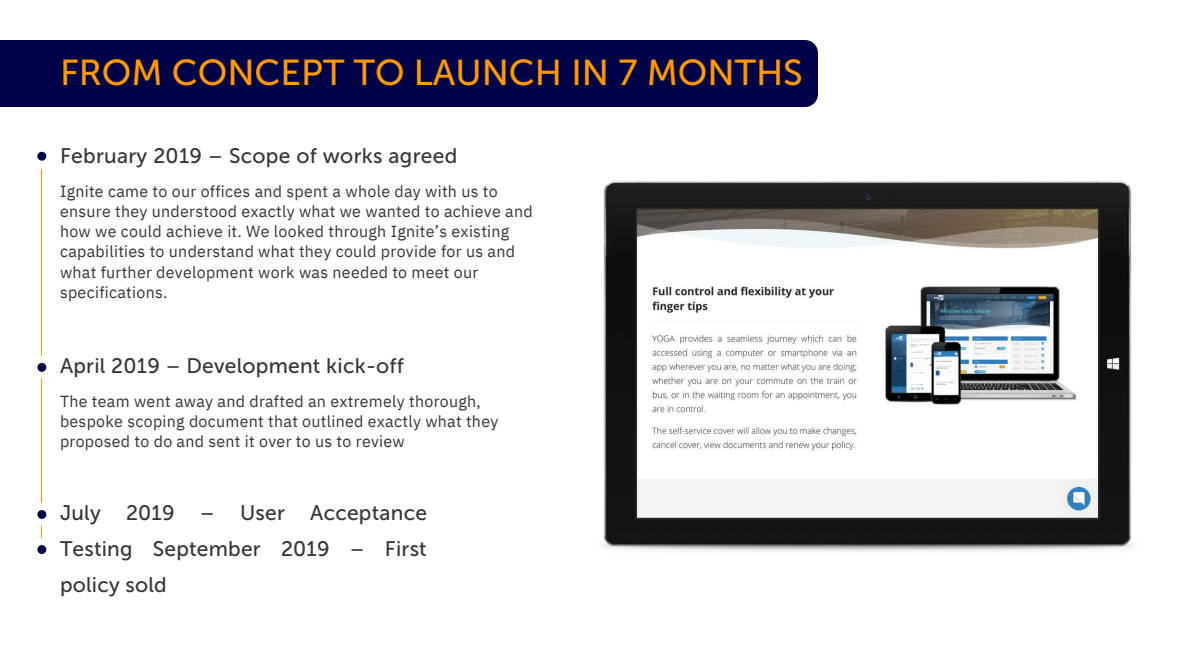
<style>
.page{position:relative;width:1191px;height:670px;background:#fff}
.page>*{position:absolute;margin:0;border:0;box-sizing:border-box;transform-origin:0 0}
.t1{font:36px "Museo Sans 500";color:#f90}
.t2{font:21px/36px "Museo Sans 500";letter-spacing:.01em;color:#363636;text-align:justify}
.t3{font:16px/20.2px "IBM Plex Sans";letter-spacing:.02em;color:#363636}
</style>
<div class="page">
<div style="left:0;top:40px;width:818px;height:67px;background:#000048"></div>
<hr style="left:41px;top:169px;width:1px;height:380px;background:#f90">
<img style="left:603px;top:181px;width:529px;height:371px">
<svg style="left:37px;top:151px;width:10px;height:10px"></svg>
<svg style="left:37px;top:356px;width:10px;height:23px"></svg>
<svg style="left:37px;top:503px;width:10px;height:23px"></svg>
<svg style="left:37px;top:538px;width:10px;height:16px"></svg>
<h1 class="t1" style="left:60px;top:53px;width:744px">FROM CONCEPT TO LAUNCH IN 7 MONTHS</h1>
<h2 class="t2" style="left:60px;top:138px;width:399px">February 2019 – Scope of works agreed</h2>
<p class="t3" style="left:60px;top:179px;width:474px">Ignite came to our offices and spent a whole day with us to ensure they understood exactly what we wanted to achieve and how we could achieve it. We looked through Ignite’s existing capabilities to understand what they could provide for us and what further development work was needed to meet our specifications.</p>
<h2 class="t2" style="left:60px;top:348px;width:345px">April 2019 – Development kick-off</h2>
<p class="t3" style="left:60px;top:390px;width:440px">The team went away and drafted an extremely thorough, bespoke scoping document that outlined exactly what they proposed to do and sent it over to us to review</p>
<h2 class="t2" style="left:60px;top:494px;width:369px">July 2019 – User Acceptance Testing September 2019 – First policy sold</h2>
</div>
